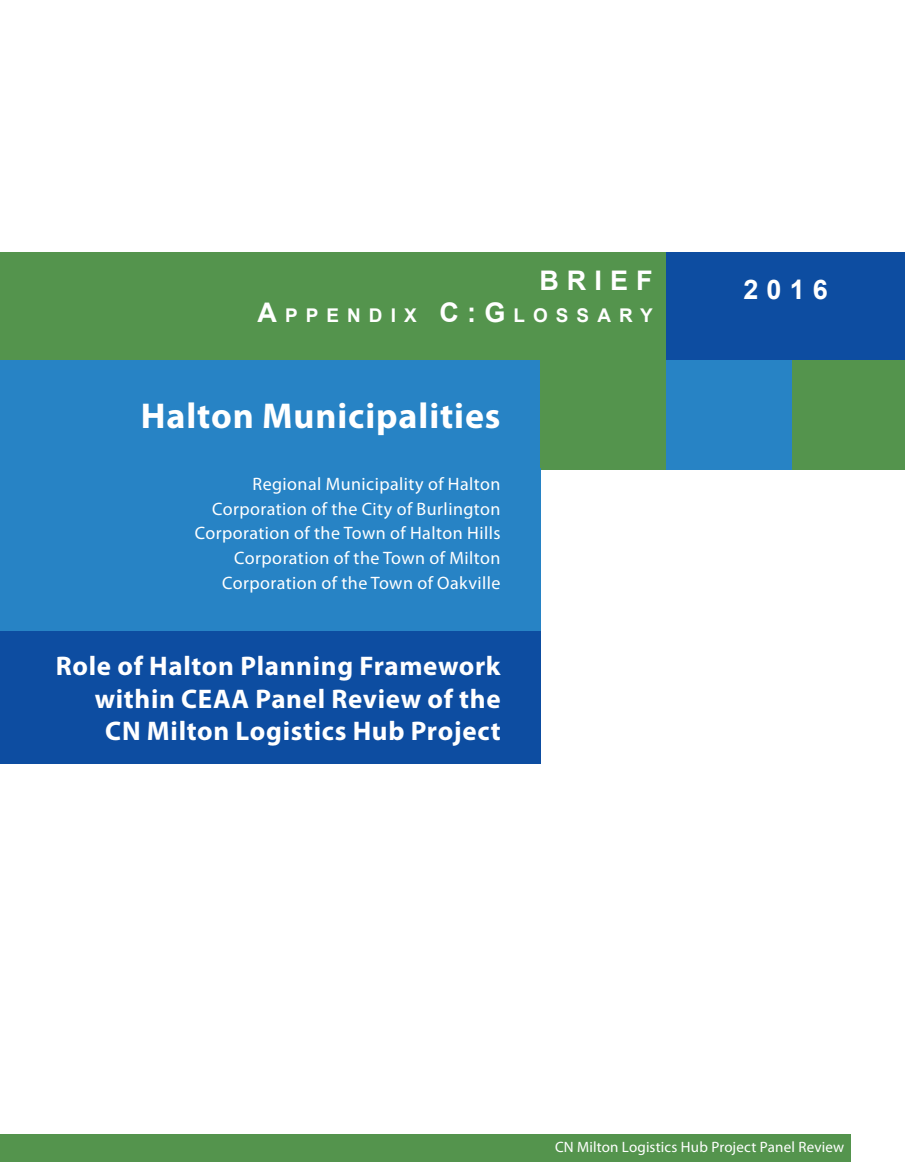
<style>
.page{position:relative;width:905px;height:1175px;background:#fff}
.page>*{position:absolute;margin:0;border:0;box-sizing:border-box;transform-origin:0 0}
.Cover_page_tagline{font:700 36px "Myriad Pro";letter-spacing:.025em;color:#fff}
.Cover_page_tagline-2{font:700 27px/32.5px "Myriad Pro";letter-spacing:.025em;color:#fff;text-align:right}
.Cover_page_title{font:700 27px "Arial";letter-spacing:.3em;color:#fff}
.Cover_page_title-2{font:700 18.9px "Arial";letter-spacing:.43em;color:#fff}
.Cover_page_tagline-3{font:18px "Myriad Pro";letter-spacing:.025em;color:#fff}
.Heading3{font:15px "Myriad Pro";letter-spacing:.01em;color:#fff}
.s1{font-size:27px}
</style>
<div class="page">
<div style="left:0;top:1134px;width:850px;height:27px;background:#54944d"></div>
<div style="left:0;top:360px;width:540px;height:109px;background:#2783c5"></div>
<div style="left:0;top:252px;width:720px;height:108px;background:#54944d"></div>
<div style="left:666px;top:252px;width:238px;height:108px;background:#0d4da1"></div>
<div style="left:540px;top:360px;width:126px;height:109px;background:#54944d"></div>
<div style="left:666px;top:360px;width:126px;height:109px;background:#2783c5"></div>
<div style="left:792px;top:360px;width:112px;height:109px;background:#54944d"></div>
<div style="left:0;top:631px;width:540px;height:132px;background:#0d4da1"></div>
<div style="left:0;top:468px;width:540px;height:162px;background:#2783c5"></div>
<p class="Cover_page_title" style="left:539px;top:262px;width:115px">BRIEF</p>
<p class="Cover_page_title-2" style="left:257px;top:303px;width:359px"><span class="s1">A</span>PPE NDI X <span class="s1">C:G</span>LOSSAR</p>
<p class="Cover_page_title-2" style="left:640px;top:303px;width:14px">Y</p>
<p class="Cover_page_tagline" style="left:141px;top:393px;width:361px">Halton Municipalities</p>
<p class="Cover_page_tagline-3" style="left:252px;top:473px;width:249px">Regional Municipality of Halton</p>
<p class="Cover_page_tagline-3" style="left:212px;top:497px;width:290px">Corporation of the City of Burlington</p>
<p class="Cover_page_tagline-3" style="left:195px;top:522px;width:307px">Corporation of the Town of Halton Hills</p>
<p class="Cover_page_tagline-3" style="left:234px;top:547px;width:268px">Corporation of the Town of Milton</p>
<p class="Cover_page_tagline-3" style="left:222px;top:572px;width:280px">Corporation of the Town of Oakville</p>
<p class="Cover_page_tagline-2" style="left:56px;top:649px;width:446px">Role of Halton Planning Framework within CEAA Panel Review of the<br>CN Milton Logistics Hub Project</p>
<p class="Cover_page_title" style="left:743px;top:271px;width:86px">2016</p>
<p class="Heading3" style="left:555px;top:1138px;width:290px">CN Milton Logistics Hub Project Panel Review</p>
</div>
